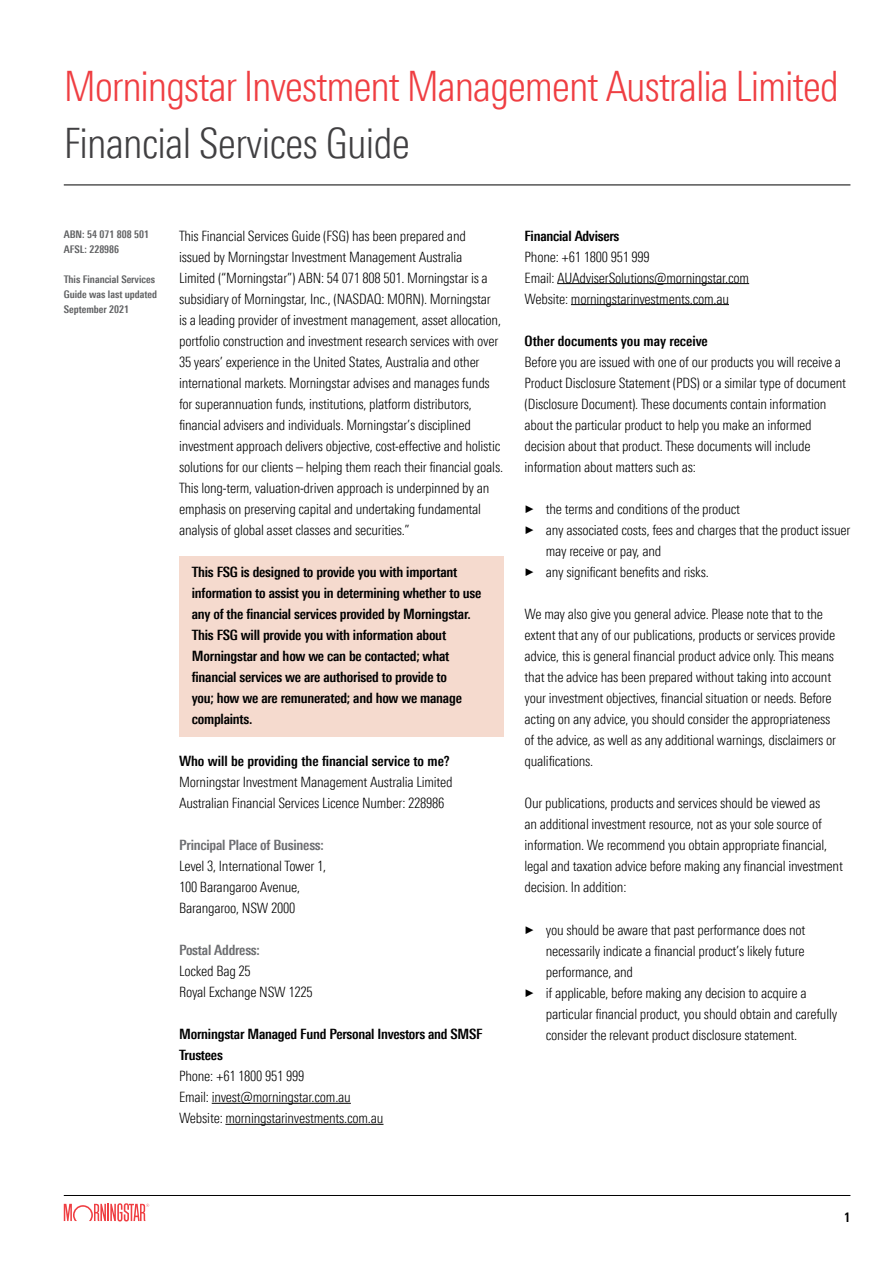
<style>
.page{position:relative;width:893px;height:1263px;background:#fff}
.page>*{position:absolute;margin:0;border:0;box-sizing:border-box;transform-origin:0 0}
.t1{font:300 condensed 42px "Univers Nextfor MORN";letter-spacing:-.03em;color:#ef3e42}
.t2{font:300 condensed 42px "Univers Nextfor MORN";letter-spacing:-.02em;color:#414042}
.t3{font:300 condensed 14.25px/21px "Univers Nextfor MORN";letter-spacing:-.015em;color:#000}
.t4{font:700 condensed 14.25px/21px "Univers Nextfor MORN";letter-spacing:-.015em;color:#000}
.t5{font:700 condensed 14.25px "Univers Nextfor MORN";letter-spacing:-.015em;color:#6d6e71}
.t6{font:700 condensed 13.2px "Univers Nextfor MORN";color:#000}
.t7{font:700 condensed 10.5px/15px "Univers Nextfor MORN";color:#5f6062}
</style>
<div class="page">
<hr style="left:64px;top:1195px;width:786px;height:1px;background:#000">
<hr style="left:64px;top:185px;width:786px;height:1px;background:#000">
<svg style="left:64px;top:1203px;width:85px;height:18px"></svg>
<div style="left:179px;top:556px;width:324px;height:180px;background:#f5dace"></div>
<hr style="left:212px;top:1103px;width:139px;height:1px;background:#000">
<hr style="left:225px;top:1124px;width:158px;height:1px;background:#000">
<hr style="left:557px;top:283px;width:192px;height:1px;background:#000">
<hr style="left:571px;top:304px;width:158px;height:1px;background:#000">
<h1 class="t1" style="left:64px;top:62px;width:777px">Morningstar Investment Management Australia Limited</h1>
<h1 class="t2" style="left:64px;top:119px;width:348px">Financial Services Guide</h1>
<p class="t7" style="left:64px;top:226px;width:87px">ABN: 54 071 808 501<br>AFSL: 228986</p>
<p class="t7" style="left:64px;top:271px;width:95px">This Financial Services<br>Guide was last updated<br>September 2021</p>
<p class="t3" style="left:179px;top:225px;width:326px">This Financial Services Guide (FSG) has been prepared and<br>issued by Morningstar Investment Management Australia<br>Limited (“Morningstar”) ABN: 54 071 808 501. Morningstar is a subsidiary of Morningstar, Inc., (NASDAQ: MORN). Morningstar<br>is a leading provider of investment management, asset allocation, portfolio construction and investment research services with over 35 years’ experience in the United States, Australia and other international markets. Morningstar advises and manages funds for superannuation funds, institutions, platform distributors, financial advisers and individuals. Morningstar’s disciplined investment approach delivers objective, cost-effective and holistic solutions for our clients – helping them reach their financial goals.<br>This long-term, valuation-driven approach is underpinned by an emphasis on preserving capital and undertaking fundamental analysis of global asset classes and securities.”</p>
<p class="t4" style="left:192px;top:561px;width:291px">This FSG is designed to provide you with important information to assist you in determining whether to use any of the financial services provided by Morningstar.<br>This FSG will provide you with information about Morningstar and how we can be contacted; what financial services we are authorised to provide to<br>you; how we are remunerated; and how we manage complaints.</p>
<p class="t4" style="left:179px;top:751px;width:272px">Who will be providing the financial service to me?</p>
<p class="t3" style="left:179px;top:772px;width:275px">Morningstar Investment Management Australia Limited<br>Australian Financial Services Licence Number: 228986</p>
<p class="t5" style="left:179px;top:837px;width:146px">Principal Place of Business:</p>
<p class="t3" style="left:179px;top:856px;width:149px">Level 3, International Tower 1,<br>100 Barangaroo Avenue,<br>Barangaroo, NSW 2000</p>
<p class="t5" style="left:179px;top:942px;width:82px">Postal Address:</p>
<p class="t3" style="left:179px;top:961px;width:135px">Locked Bag 25<br>Royal Exchange NSW 1225</p>
<p class="t4" style="left:179px;top:1024px;width:305px">Morningstar Managed Fund Personal Investors and SMSF<br>Trustees</p>
<p class="t3" style="left:179px;top:1066px;width:206px">Phone: +61 1800 951 999<br>Email: invest@morningstar.com.au<br>Website: morningstarinvestments.com.au</p>
<p class="t4" style="left:525px;top:225px;width:96px">Financial Advisers</p>
<p class="t3" style="left:525px;top:246px;width:226px">Phone: +61 1800 951 999<br>Email: AUAdviserSolutions@morningstar.com<br>Website: morningstarinvestments.com.au</p>
<p class="t4" style="left:525px;top:330px;width:185px">Other documents you may receive</p>
<p class="t3" style="left:525px;top:352px;width:323px">Before you are issued with one of our products you will receive a Product Disclosure Statement (PDS) or a similar type of document (Disclosure Document). These documents contain information about the particular product to help you make an informed decision about that product. These documents will include information about matters such as:</p>
<p class="t3" style="left:546px;top:499px;width:306px">the terms and conditions of the product<br>any associated costs, fees and charges that the product issuer may receive or pay, and<br>any significant benefits and risks.</p>
<p class="t3" style="left:525px;top:604px;width:313px">We may also give you general advice. Please note that to the extent that any of our publications, products or services provide advice, this is general financial product advice only. This means that the advice has been prepared without taking into account your investment objectives, financial situation or needs. Before acting on any advice, you should consider the appropriateness of the advice, as well as any additional warnings, disclaimers or qualifications.</p>
<p class="t3" style="left:525px;top:793px;width:320px">Our publications, products and services should be viewed as<br>an additional investment resource, not as your sole source of information. We recommend you obtain appropriate financial, legal and taxation advice before making any financial investment decision. In addition:</p>
<p class="t3" style="left:546px;top:919px;width:293px">you should be aware that past performance does not necessarily indicate a financial product’s likely future performance, and<br>if applicable, before making any decision to acquire a particular financial product, you should obtain and carefully consider the relevant product disclosure statement.</p>
<p class="t6" style="left:844px;top:1209px;width:8px">1</p>
</div>
